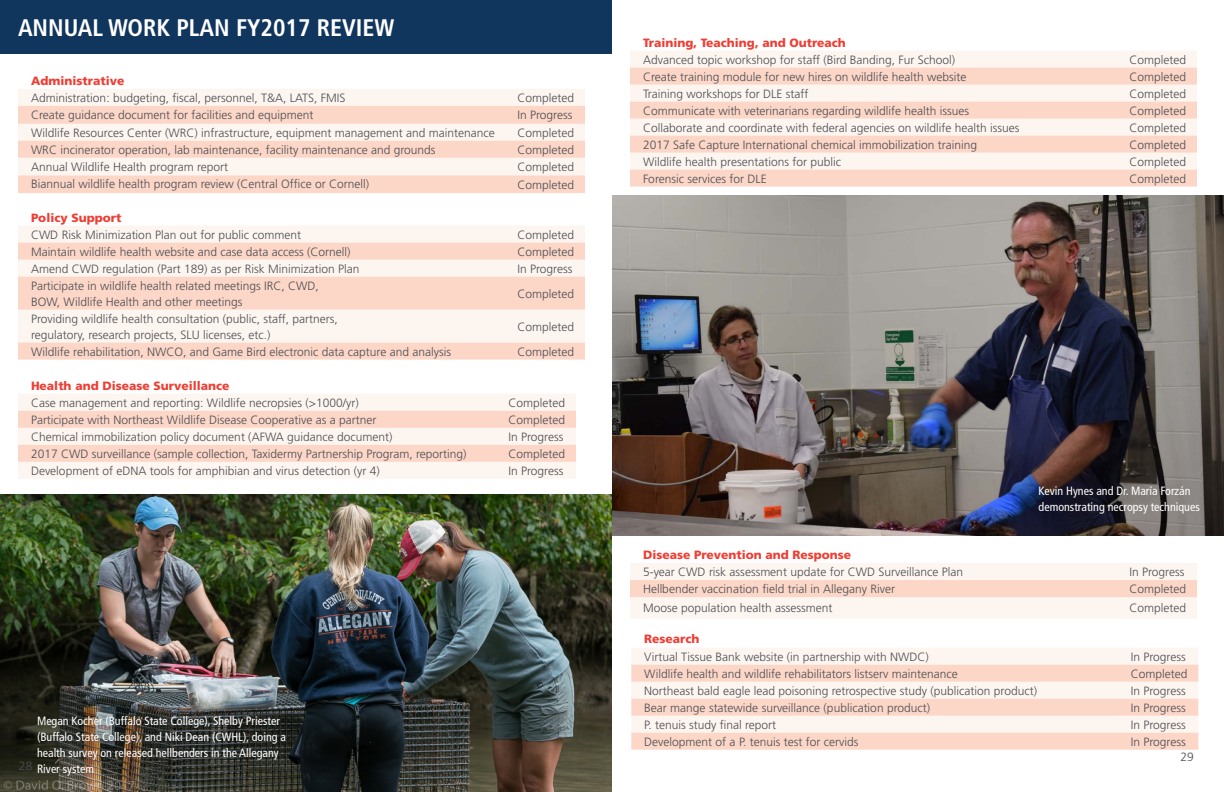
<style>
.page{position:relative;width:1224px;height:792px;background:#fff}
.page>*{position:absolute;margin:0;border:0;box-sizing:border-box;transform-origin:0 0}
.Top_Section_Heading{font:700 condensed 24px "Frutiger LT Std";color:#fff}
.Paragraph_content{font:300 12px/16px "Frutiger LT Std";color:#4d4e53}
.Publications{font:condensed 12px/16px "Frutiger LT Std";color:#fff}
.Paragraph_content-2{font:900 12px "Frutiger LT Std";color:#ee3e34}
</style>
<div class="page">
<img style="left:0;top:494px;width:612px;height:298px">
<div style="left:0;top:0;width:612px;height:54px;background:#11365e"></div>
<div style="left:18px;top:89px;width:567px;height:17px;background:#fdf5f0"></div>
<svg style="left:18px;top:106px;width:567px;height:87px;fill:#fcd6c7"></svg>
<div style="left:18px;top:226px;width:567px;height:17px;background:#fdf5f0"></div>
<svg style="left:18px;top:243px;width:567px;height:117px;fill:#fcd6c7"></svg>
<div style="left:18px;top:394px;width:558px;height:85px;background:#fdf5f0"></div>
<svg style="left:18px;top:411px;width:558px;height:51px"></svg>
<div style="left:631px;top:648px;width:567px;height:17px;background:#fdf5f0"></div>
<svg style="left:631px;top:665px;width:567px;height:85px;fill:#fcd6c7"></svg>
<div style="left:630px;top:51px;width:567px;height:17px;background:#fdf5f0"></div>
<svg style="left:630px;top:68px;width:567px;height:119px;fill:#fcd6c7"></svg>
<img style="left:612px;top:195px;width:612px;height:341px">
<svg style="left:630px;top:563px;width:567px;height:55px"></svg>
<p class="Top_Section_Heading" style="left:18px;top:13px;width:378px">ANNUAL WORK PLAN FY2017 REVIEW</p>
<p class="Paragraph_content-2" style="left:31px;top:73px;width:95px">Administrative</p>
<p class="Paragraph_content" style="left:31px;top:90px;width:316px">Administration: budgeting, fiscal, personnel, T&amp;A, LATS, FMIS</p>
<p class="Paragraph_content" style="left:518px;top:90px;width:58px">Completed</p>
<p class="Paragraph_content" style="left:31px;top:107px;width:284px">Create guidance document for facilities and equipment</p>
<p class="Paragraph_content" style="left:518px;top:107px;width:56px">In Progress</p>
<p class="Paragraph_content" style="left:31px;top:125px;width:465px">Wildlife Resources Center (WRC) infrastructure, equipment management and maintenance</p>
<p class="Paragraph_content" style="left:518px;top:125px;width:58px">Completed</p>
<p class="Paragraph_content" style="left:31px;top:142px;width:406px">WRC incinerator operation, lab maintenance, facility maintenance and grounds</p>
<p class="Paragraph_content" style="left:518px;top:142px;width:58px">Completed</p>
<p class="Paragraph_content" style="left:31px;top:159px;width:199px">Annual Wildlife Health program report</p>
<p class="Paragraph_content" style="left:518px;top:159px;width:58px">Completed</p>
<p class="Paragraph_content" style="left:31px;top:176px;width:340px">Biannual wildlife health program review (Central Office or Cornell)</p>
<p class="Paragraph_content" style="left:518px;top:177px;width:58px">Completed</p>
<p class="Paragraph_content-2" style="left:31px;top:210px;width:92px">Policy Support</p>
<p class="Paragraph_content" style="left:31px;top:227px;width:272px">CWD Risk Minimization Plan out for public comment</p>
<p class="Paragraph_content" style="left:518px;top:227px;width:58px">Completed</p>
<p class="Paragraph_content" style="left:31px;top:244px;width:321px">Maintain wildlife health website and case data access (Cornell)</p>
<p class="Paragraph_content" style="left:518px;top:244px;width:58px">Completed</p>
<p class="Paragraph_content" style="left:31px;top:261px;width:330px">Amend CWD regulation (Part 189) as per Risk Minimization Plan</p>
<p class="Paragraph_content" style="left:518px;top:261px;width:56px">In Progress</p>
<p class="Paragraph_content" style="left:31px;top:278px;width:289px">Participate in wildlife health related meetings IRC, CWD,<br>BOW, Wildlife Health and other meetings</p>
<p class="Paragraph_content" style="left:518px;top:286px;width:58px">Completed</p>
<p class="Paragraph_content" style="left:31px;top:311px;width:308px">Providing wildlife health consultation (public, staff, partners, regulatory, research projects, SLU licenses, etc.)</p>
<p class="Paragraph_content" style="left:518px;top:319px;width:58px">Completed</p>
<p class="Paragraph_content" style="left:31px;top:344px;width:422px">Wildlife rehabilitation, NWCO, and Game Bird electronic data capture and analysis</p>
<p class="Paragraph_content" style="left:518px;top:344px;width:58px">Completed</p>
<p class="Paragraph_content-2" style="left:31px;top:378px;width:200px">Health and Disease Surveillance</p>
<p class="Paragraph_content" style="left:31px;top:395px;width:329px">Case management and reporting: Wildlife necropsies (&gt;1000/yr)</p>
<p class="Paragraph_content" style="left:509px;top:395px;width:58px">Completed</p>
<p class="Paragraph_content" style="left:31px;top:412px;width:347px">Participate with Northeast Wildlife Disease Cooperative as a partner</p>
<p class="Paragraph_content" style="left:509px;top:412px;width:58px">Completed</p>
<p class="Paragraph_content" style="left:31px;top:429px;width:363px">Chemical immobilization policy document (AFWA guidance document)</p>
<p class="Paragraph_content" style="left:509px;top:429px;width:56px">In Progress</p>
<p class="Paragraph_content" style="left:31px;top:446px;width:437px">2017 CWD surveillance (sample collection, Taxidermy Partnership Program, reporting)</p>
<p class="Paragraph_content" style="left:509px;top:446px;width:58px">Completed</p>
<p class="Paragraph_content" style="left:31px;top:463px;width:350px">Development of eDNA tools for amphibian and virus detection (yr 4)</p>
<p class="Paragraph_content" style="left:509px;top:463px;width:56px">In Progress</p>
<p class="Publications" style="left:37px;top:713px;width:251px">Megan Kocher (Buffalo State College), Shelby Priester (Buffalo State College), and Niki Dean (CWHL), doing a health survey on released hellbenders in the Allegany River system</p>
<p class="Paragraph_content" style="left:19px;top:758px;width:15px">28</p>
<p class="Paragraph_content-2" style="left:643px;top:35px;width:204px">Training, Teaching, and Outreach</p>
<p class="Paragraph_content" style="left:643px;top:52px;width:314px">Advanced topic workshop for staff (Bird Banding, Fur School)</p>
<p class="Paragraph_content" style="left:1130px;top:52px;width:58px">Completed</p>
<p class="Paragraph_content" style="left:643px;top:69px;width:325px">Create training module for new hires on wildlife health website</p>
<p class="Paragraph_content" style="left:1130px;top:69px;width:58px">Completed</p>
<p class="Paragraph_content" style="left:643px;top:86px;width:167px">Training workshops for DLE staff</p>
<p class="Paragraph_content" style="left:1130px;top:86px;width:58px">Completed</p>
<p class="Paragraph_content" style="left:643px;top:103px;width:328px">Communicate with veterinarians regarding wildlife health issues</p>
<p class="Paragraph_content" style="left:1130px;top:103px;width:58px">Completed</p>
<p class="Paragraph_content" style="left:643px;top:120px;width:378px">Collaborate and coordinate with federal agencies on wildlife health issues</p>
<p class="Paragraph_content" style="left:1130px;top:120px;width:58px">Completed</p>
<p class="Paragraph_content" style="left:643px;top:137px;width:336px">2017 Safe Capture International chemical immobilization training</p>
<p class="Paragraph_content" style="left:1130px;top:137px;width:58px">Completed</p>
<p class="Paragraph_content" style="left:643px;top:154px;width:200px">Wildlife health presentations for public</p>
<p class="Paragraph_content" style="left:1130px;top:154px;width:58px">Completed</p>
<p class="Paragraph_content" style="left:643px;top:171px;width:125px">Forensic services for DLE</p>
<p class="Paragraph_content" style="left:1130px;top:171px;width:58px">Completed</p>
<p class="Publications" style="left:1039px;top:483px;width:163px">Kevin Hynes and Dr. María Forzán demonstrating necropsy techniques</p>
<p class="Paragraph_content-2" style="left:643px;top:548px;width:210px">Disease Prevention and Response</p>
<p class="Paragraph_content" style="left:643px;top:564px;width:322px">5-year CWD risk assessment update for CWD Surveillance Plan</p>
<p class="Paragraph_content" style="left:1130px;top:564px;width:56px">In Progress</p>
<p class="Paragraph_content" style="left:643px;top:581px;width:254px">Hellbender vaccination field trial in Allegany River</p>
<p class="Paragraph_content" style="left:1130px;top:581px;width:58px">Completed</p>
<p class="Paragraph_content" style="left:643px;top:600px;width:191px">Moose population health assessment</p>
<p class="Paragraph_content" style="left:1130px;top:600px;width:58px">Completed</p>
<p class="Paragraph_content-2" style="left:644px;top:632px;width:57px">Research</p>
<p class="Paragraph_content" style="left:644px;top:649px;width:286px">Virtual Tissue Bank website (in partnership with NWDC)</p>
<p class="Paragraph_content" style="left:1131px;top:649px;width:56px">In Progress</p>
<p class="Paragraph_content" style="left:644px;top:666px;width:315px">Wildlife health and wildlife rehabilitators listserv maintenance</p>
<p class="Paragraph_content" style="left:1131px;top:666px;width:58px">Completed</p>
<p class="Paragraph_content" style="left:644px;top:683px;width:394px">Northeast bald eagle lead poisoning retrospective study (publication product)</p>
<p class="Paragraph_content" style="left:1131px;top:683px;width:56px">In Progress</p>
<p class="Paragraph_content" style="left:644px;top:700px;width:287px">Bear mange statewide surveillance (publication product)</p>
<p class="Paragraph_content" style="left:1131px;top:700px;width:56px">In Progress</p>
<p class="Paragraph_content" style="left:644px;top:717px;width:133px">P. tenuis study final report</p>
<p class="Paragraph_content" style="left:1131px;top:717px;width:56px">In Progress</p>
<p class="Paragraph_content" style="left:644px;top:734px;width:216px">Development of a P. tenuis test for cervids</p>
<p class="Paragraph_content" style="left:1131px;top:734px;width:56px">In Progress</p>
<p class="Paragraph_content" style="left:1181px;top:749px;width:15px">29</p>
</div>
